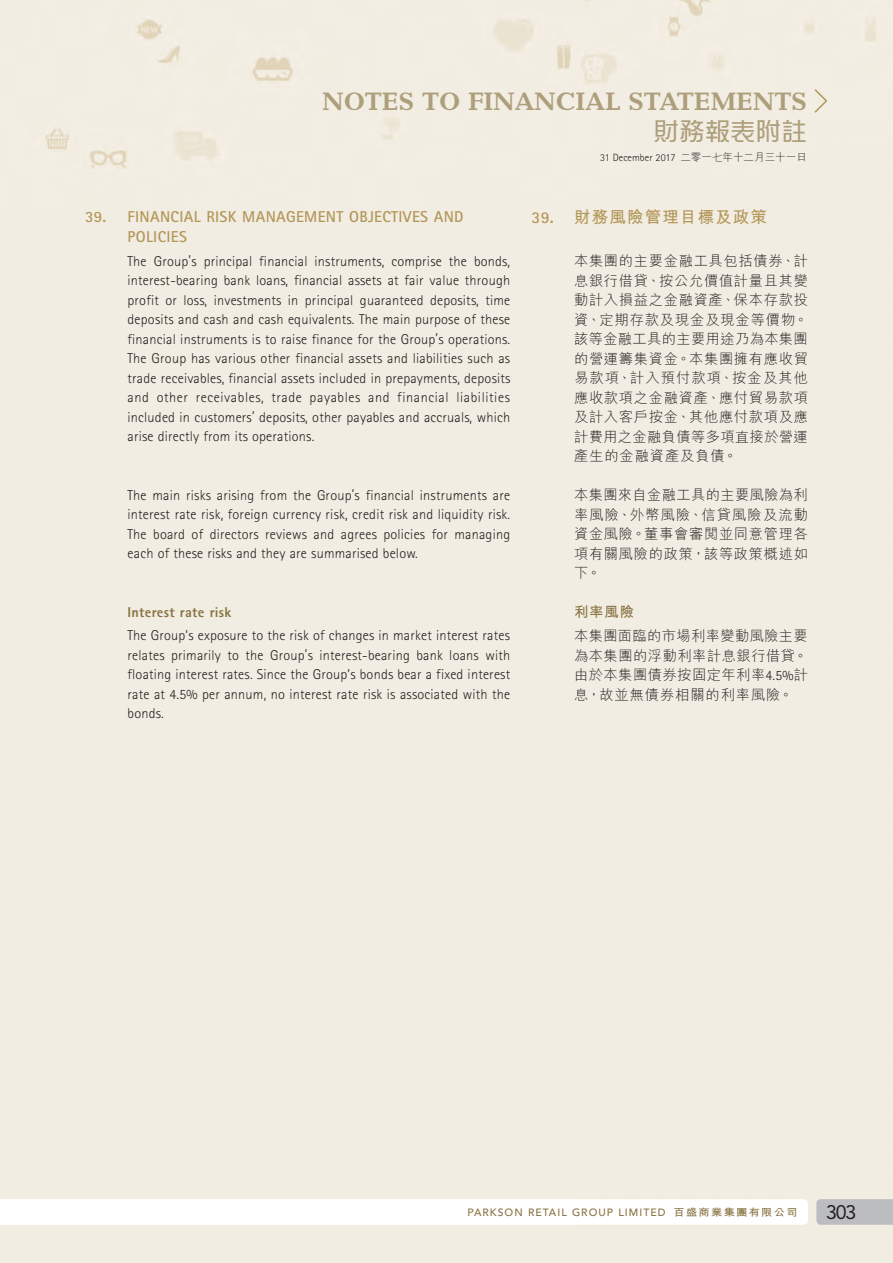
<style>
.page{position:relative;width:893px;height:1263px;background:#fff}
.page>*{position:absolute;margin:0;border:0;box-sizing:border-box;transform-origin:0 0}
.t1{font:700 25.5px "Candida Std";color:#ae9f7c}
.t2{font:500 25.5px "MJ Ngai HK";letter-spacing:.005em;color:#ae9f7c}
.t3{font:19.5px "Avenir LT Std";color:#231f20}
.C_Heading_1{font:700 16.5px "M Hei HK";letter-spacing:.07em;color:#b39759}
.Heading_1{font:700 15.75px/19.5px "Rotis Sans Serif Std";letter-spacing:.02em;color:#b39759}
.Body_Text{font:300 14.25px/19.5px "Rotis Sans Serif Std";letter-spacing:.015em;color:#231f20;text-align:justify}
.C_Body_Text{font:300 14.25px/19.5px "M Hei HK";letter-spacing:.05em;color:#231f20;text-align:justify}
.Heading_2{font:800 14.25px "Rotis Sans Serif Std";letter-spacing:.02em;color:#887342}
.C_Heading_2{font:700 14.25px "M Hei HK";color:#887342}
.t4{font:500 10.5px "Avenir LT Std";letter-spacing:.1em;color:#887342}
.t5{font:300 10.5px "Rotis Sans Serif Std";letter-spacing:.005em;color:#231f20}
.s1{font-family:"M Hei HK"}
.s2{font-family:"Rotis Sans Serif Std"}
.s3{font-family:"M Hei HK";font-weight:700;font-size:10.2px}
</style>
<div class="page">
<svg style="left:816px;top:1199px;width:77px;height:26px;background:#bdbec0"></svg>
<svg style="left:813px;top:88px;width:15px;height:26px"></svg>
<h1 class="t1" style="left:322px;top:86px;width:486px">NOTES TO FINANCIAL STATEMENTS</h1>
<h1 class="t2" style="left:653px;top:119px;width:155px">財務報表附註</h1>
<p class="t5" style="left:600px;top:152px;width:208px">31 December 2017 <span class="s1">二零一七年十二月三十一日</span></p>
<p class="Heading_1" style="left:128px;top:207px;width:338px;text-indent:-43px">39. FINANCIAL RISK MANAGEMENT OBJECTIVES AND<br>POLICIES</p>
<p class="Body_Text" style="left:128px;top:251px;width:384px">The Group’s principal financial instruments, comprise the bonds, interest-bearing bank loans, financial assets at fair value through profit or loss, investments in principal guaranteed deposits, time deposits and cash and cash equivalents. The main purpose of these financial instruments is to raise finance for the Group’s operations.<br>The Group has various other financial assets and liabilities such as trade receivables, financial assets included in prepayments, deposits and other receivables, trade payables and financial liabilities included in customers’ deposits, other payables and accruals, which arise directly from its operations.</p>
<p class="Body_Text" style="left:128px;top:485px;width:384px">The main risks arising from the Group’s financial instruments are interest rate risk, foreign currency risk, credit risk and liquidity risk.<br>The board of directors reviews and agrees policies for managing each of these risks and they are summarised below.</p>
<p class="Heading_2" style="left:128px;top:603px;width:105px">Interest rate risk</p>
<p class="Body_Text" style="left:128px;top:626px;width:384px">The Group’s exposure to the risk of changes in market interest rates relates primarily to the Group’s interest-bearing bank loans with floating interest rates. Since the Group’s bonds bear a fixed interest rate at 4.5% per annum, no interest rate risk is associated with the bonds.</p>
<p class="C_Heading_1" style="left:531px;top:205px;width:237px"><span class="s2">39.</span> 財務風險管理目標及政策</p>
<p class="C_Body_Text" style="left:574px;top:251px;width:235px">本集團的主要金融工具包括債券、計息銀行借貸、按公允價值計量且其變動計入損益之金融資產、保本存款投資、定期存款及現金及現金等價物。該等金融工具的主要用途乃為本集團的營運籌集資金。本集團擁有應收貿易款項、計入預付款項、按金及其他應收款項之金融資產、應付貿易款項及計入客戶按金、其他應付款項及應計費用之金融負債等多項直接於營運產生的金融資產及負債。</p>
<p class="C_Body_Text" style="left:574px;top:485px;width:235px">本集團來自金融工具的主要風險為利率風險、外幣風險、信貸風險及流動資金風險。董事會審閱並同意管理各項有關風險的政策，該等政策概述如下。</p>
<p class="C_Heading_2" style="left:574px;top:602px;width:61px">利率風險</p>
<p class="C_Body_Text" style="left:574px;top:626px;width:235px">本集團面臨的市場利率變動風險主要為本集團的浮動利率計息銀行借貸。由於本集團債券按固定年利率<span class="s2">4.5%</span>計息，故並無債券相關的利率風險。</p>
<p class="t4" style="left:468px;top:1206px;width:331px">PARKSON RETAIL GROUP LIMITED <span class="s3">百盛商業集團有限公司</span></p>
<h2 class="t3" style="left:826px;top:1201px;width:32px">303</h2>
</div>
